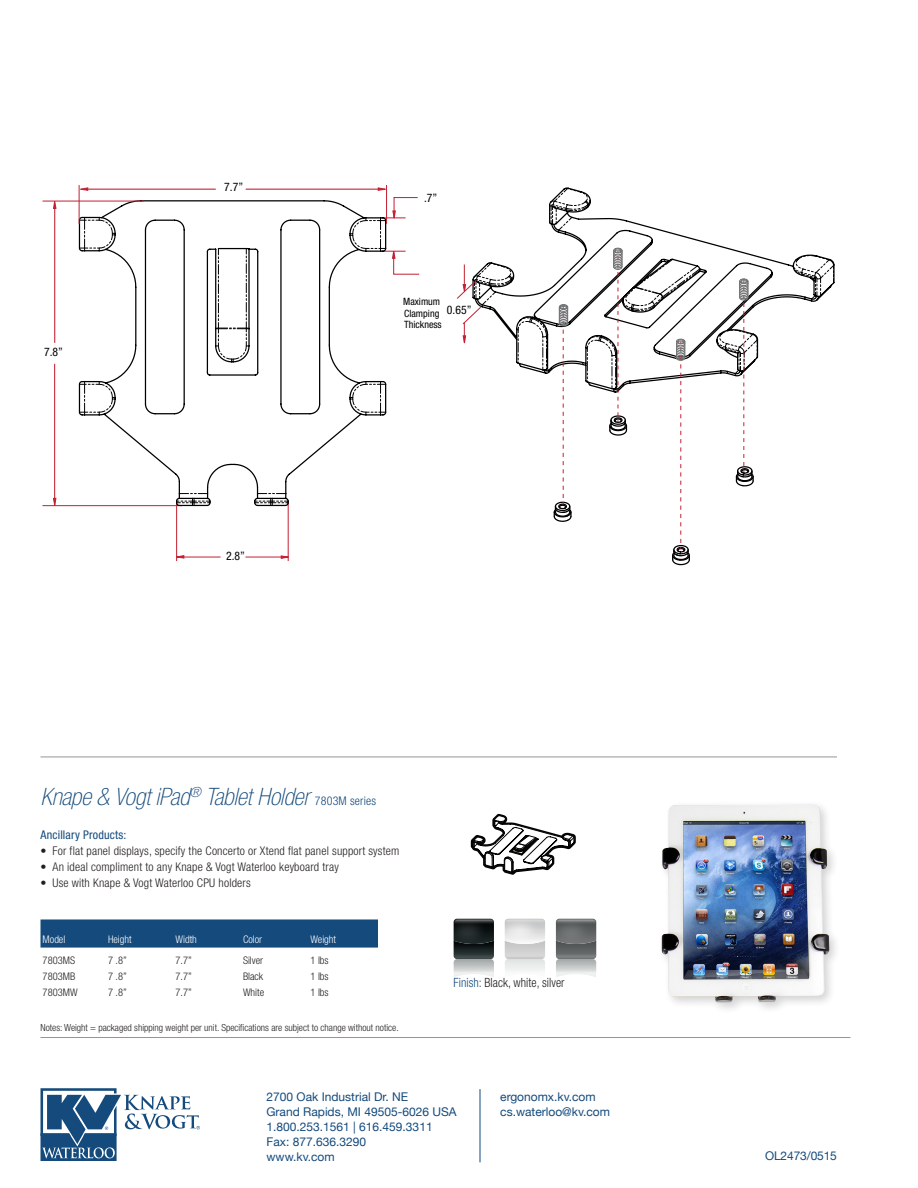
<style>
.page{position:relative;width:918px;height:1188px;background:#fff}
.page>*{position:absolute;margin:0;border:0;box-sizing:border-box;transform-origin:0 0}
.t1{font:italic 100 condensed 24px "Helvetica Neue";letter-spacing:-.01em;color:#144a7c}
.Finish_Compliance{font:300 condensed 12.75px "Helvetica Neue";letter-spacing:.005em;color:#231f20;scale:.95 1}
.Back_page_bullets{font:300 condensed 12px "Helvetica Neue";letter-spacing:.015em;color:#231f20}
.t2{font:12px "Helvetica Neue";color:#144a7c}
.Back_page_bullets-2{font:condensed 12px "Helvetica Neue";letter-spacing:.015em;color:#144a7c}
.t3{font:condensed 11.7px "Helvetica Neue";color:#000}
.t4{font:300 condensed 10.5px "Helvetica Neue";color:#231f20}
.t5{font:300 condensed 10.5px "Helvetica Neue";color:#fff}
.t6{font:condensed 10.05px/11.7px "Helvetica Neue";color:#000}
.t7{font:300 condensed 9.75px "Helvetica Neue";color:#231f20}
.s1{font-weight:300;font-style:normal;font-size:12px}
.s2{color:#144a7c}
</style>
<div class="page">
<svg style="left:41px;top:1088px;width:159px;height:73px"></svg>
<svg style="left:454px;top:972px;width:40px;height:5px"></svg>
<svg style="left:556px;top:972px;width:40px;height:5px"></svg>
<img style="left:557px;top:950px;width:40px;height:22px">
<img style="left:544px;top:920px;width:1px;height:18px">
<img style="left:506px;top:938px;width:51px;height:34px">
<img style="left:492px;top:919px;width:2px;height:19px">
<img style="left:453px;top:938px;width:53px;height:34px">
<img style="left:546px;top:918px;width:51px;height:32px">
<img style="left:453px;top:918px;width:39px;height:32px">
<img style="left:495px;top:918px;width:49px;height:32px">
<hr style="left:480px;top:1089px;width:1px;height:73px;background:#0f4a7c">
<hr style="left:40px;top:1037px;width:810px;height:1px;background:#939598">
<hr style="left:40px;top:757px;width:797px;height:1px;background:#939598">
<svg style="left:40px;top:919px;width:338px;height:29px;background:#1c5080"></svg>
<hr style="left:43px;top:505px;width:139px;height:1px;background:#c32032">
<svg style="left:53px;top:498px;width:3px;height:8px"></svg>
<hr style="left:54px;top:364px;width:1px;height:136px;background:#c32032">
<hr style="left:176px;top:502px;width:1px;height:59px;background:#c32032">
<hr style="left:288px;top:502px;width:1px;height:59px;background:#c32032">
<svg style="left:78px;top:200px;width:309px;height:307px"></svg>
<svg style="left:215px;top:249px;width:35px;height:113px"></svg>
<svg style="left:79px;top:382px;width:36px;height:33px"></svg>
<svg style="left:350px;top:382px;width:36px;height:33px"></svg>
<svg style="left:79px;top:217px;width:36px;height:34px"></svg>
<svg style="left:255px;top:493px;width:33px;height:12px"></svg>
<svg style="left:177px;top:493px;width:33px;height:12px"></svg>
<svg style="left:488px;top:187px;width:347px;height:189px"></svg>
<svg style="left:793px;top:255px;width:41px;height:46px"></svg>
<svg style="left:549px;top:188px;width:41px;height:46px"></svg>
<hr style="left:177px;top:557px;width:44px;height:1px;background:#c32032">
<hr style="left:245px;top:557px;width:43px;height:1px;background:#c32032">
<svg style="left:717px;top:279px;width:41px;height:208px"></svg>
<svg style="left:583px;top:242px;width:123px;height:323px"></svg>
<hr style="left:43px;top:201px;width:100px;height:1px;background:#c32032">
<svg style="left:53px;top:201px;width:3px;height:8px"></svg>
<svg style="left:350px;top:197px;width:70px;height:78px"></svg>
<svg style="left:176px;top:555px;width:8px;height:4px"></svg>
<svg style="left:281px;top:555px;width:8px;height:4px"></svg>
<hr style="left:55px;top:207px;width:1px;height:136px;background:#c32032">
<svg style="left:80px;top:187px;width:8px;height:4px"></svg>
<hr style="left:86px;top:189px;width:130px;height:1px;background:#c32032">
<svg style="left:378px;top:187px;width:8px;height:4px"></svg>
<hr style="left:246px;top:189px;width:134px;height:1px;background:#c32032">
<hr style="left:79px;top:185px;width:1px;height:39px;background:#c32032">
<hr style="left:386px;top:185px;width:1px;height:39px;background:#c32032">
<svg style="left:457px;top:263px;width:115px;height:259px"></svg>
<svg style="left:471px;top:814px;width:105px;height:61px"></svg>
<div style="left:657px;top:800px;width:184px;height:215px;background:#231f20;opacity:.2"></div>
<img style="left:662px;top:805px;width:167px;height:198px">
<p class="t3" style="left:44px;top:345px;width:20px">7.8”</p>
<p class="t3" style="left:224px;top:180px;width:20px">7.7”</p>
<p class="t3" style="left:226px;top:549px;width:20px">2.8”</p>
<p class="t3" style="left:424px;top:191px;width:15px">.7”</p>
<p class="t6" style="left:403px;top:295px;width:40px">Maximum<br>Clamping<br>Thickness</p>
<p class="t3" style="left:447px;top:303px;width:26px">0.65”</p>
<p class="t1" style="left:40px;top:783px;width:337px">Knape &amp; Vogt iPad<sup>®</sup> Tablet Holder <span class="s1">7803M series</span></p>
<p class="Back_page_bullets-2" style="left:40px;top:828px;width:87px">Ancillary Products:</p>
<p class="Back_page_bullets" style="left:40px;top:844px;width:360px">• For flat panel displays, specify the Concerto or Xtend flat panel support system</p>
<p class="Back_page_bullets" style="left:40px;top:860px;width:300px">• An ideal compliment to any Knape &amp; Vogt Waterloo keyboard tray</p>
<p class="Back_page_bullets" style="left:40px;top:875px;width:212px">• Use with Knape &amp; Vogt Waterloo CPU holders</p>
<p class="t5" style="left:43px;top:934px;width:24px">Model</p>
<p class="t5" style="left:108px;top:934px;width:25px">Height</p>
<p class="t5" style="left:176px;top:934px;width:23px">Width</p>
<p class="t5" style="left:243px;top:934px;width:21px">Color</p>
<p class="t5" style="left:310px;top:934px;width:27px">Weight</p>
<p class="t4" style="left:43px;top:954px;width:34px">7803MS</p>
<p class="t4" style="left:108px;top:954px;width:20px">7 .8”</p>
<p class="t4" style="left:176px;top:954px;width:18px">7.7”</p>
<p class="t4" style="left:243px;top:954px;width:22px">Silver</p>
<p class="t4" style="left:310px;top:954px;width:20px">1 lbs</p>
<p class="t4" style="left:43px;top:970px;width:34px">7803MB</p>
<p class="t4" style="left:108px;top:970px;width:20px">7 .8”</p>
<p class="t4" style="left:176px;top:970px;width:18px">7.7”</p>
<p class="t4" style="left:243px;top:970px;width:22px">Black</p>
<p class="t4" style="left:310px;top:970px;width:20px">1 lbs</p>
<p class="t4" style="left:43px;top:986px;width:36px">7803MW</p>
<p class="t4" style="left:108px;top:986px;width:20px">7 .8”</p>
<p class="t4" style="left:176px;top:986px;width:18px">7.7”</p>
<p class="t4" style="left:243px;top:986px;width:23px">White</p>
<p class="t4" style="left:310px;top:986px;width:20px">1 lbs</p>
<p class="t7" style="left:40px;top:1021px;width:360px">Notes: Weight = packaged shipping weight per unit. Specifications are subject to change without notice.</p>
<p class="Finish_Compliance" style="left:454px;top:975px;width:119px"><span class="s2">Finish:</span> Black, white, silver</p>
<p class="t2" style="left:267px;top:1088px;width:143px">2700 Oak Industrial Dr. NE</p>
<p class="t2" style="left:267px;top:1103px;width:192px">Grand Rapids, MI 49505-6026 USA</p>
<p class="t2" style="left:267px;top:1118px;width:168px">1.800.253.1561 | 616.459.3311</p>
<p class="t2" style="left:267px;top:1133px;width:101px">Fax: 877.636.3290</p>
<p class="t2" style="left:267px;top:1148px;width:70px">www.kv.com</p>
<p class="t2" style="left:765px;top:1147px;width:73px">OL2473/0515</p>
<p class="t2" style="left:500px;top:1088px;width:97px">ergonomx.kv.com</p>
<p class="t2" style="left:500px;top:1103px;width:111px">cs.waterloo@kv.com</p>
</div>
